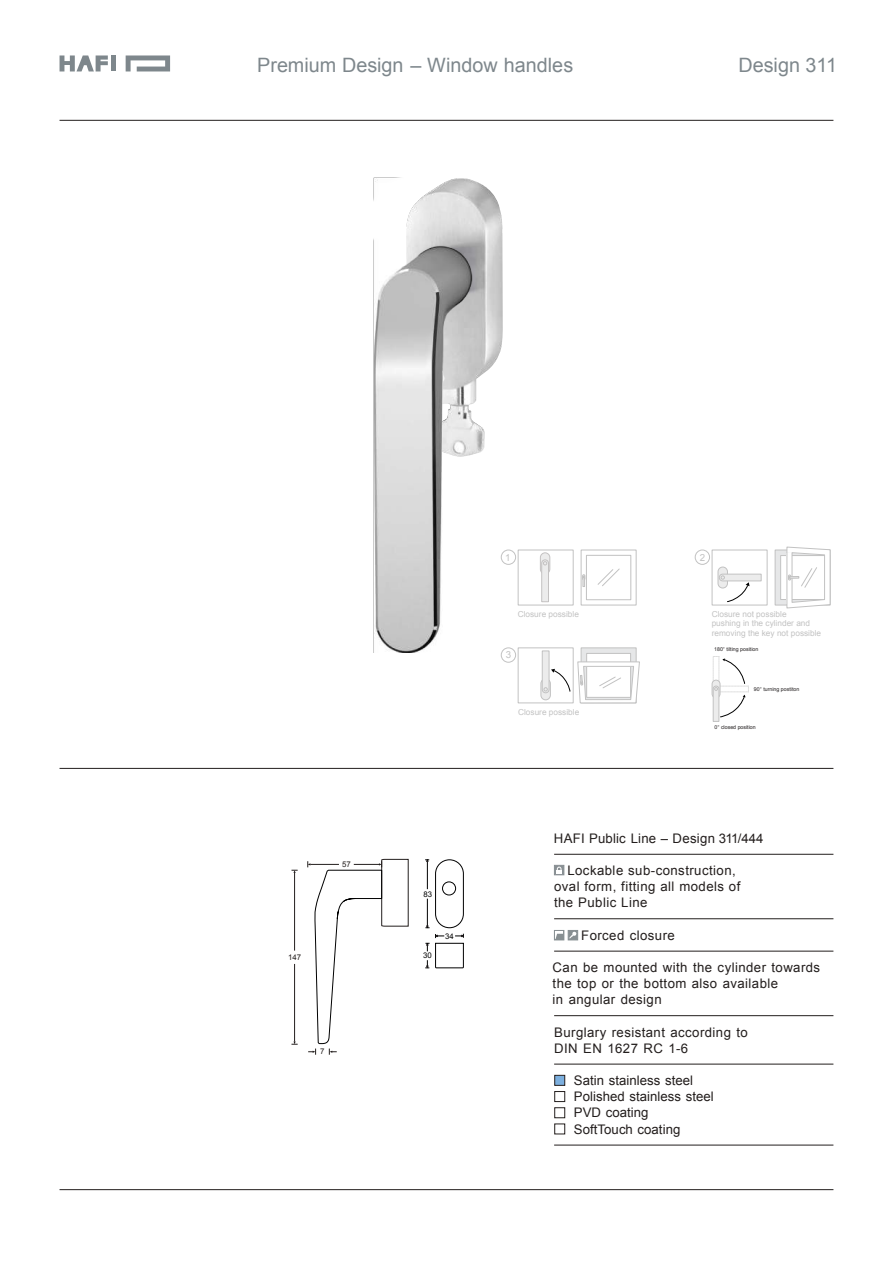
<style>
.page{position:relative;width:893px;height:1263px;background:#fff}
.page>*{position:absolute;margin:0;border:0;box-sizing:border-box;transform-origin:0 0}
.t1{font:19.8px "Arial";color:#7e878c}
.t2{font:13.2px/16.2px "Arial";letter-spacing:.03em;color:#231e1d}
.t3{font:13.2px/16.2px "Arial";letter-spacing:.005em;color:#231e1d}
.t4{font:13.2px "Arial";letter-spacing:.01em;color:#231e1d}
.t5{font:9.75px "Arial";color:#c2c2c2}
.t6{font:8.25px/9.8px "Arial";color:#c2c2c2}
.t7{font:7.8px "Arial";color:#000}
.t8{font:7.8px "Arial";color:#231e1d}
.t9{font:5.25px "Arial";color:#221e1f}
</style>
<div class="page">
<hr style="left:60px;top:120px;width:773px;height:1px;background:#231e1d">
<hr style="left:60px;top:1189px;width:773px;height:1px;background:#231e1d">
<hr style="left:60px;top:768px;width:773px;height:1px;background:#231e1d">
<svg style="left:60px;top:55px;width:48px;height:16px"></svg>
<svg style="left:126px;top:55px;width:44px;height:16px"></svg>
<div style="left:111px;top:55px;width:5px;height:16px;background:#7e878c"></div>
<hr style="left:554px;top:854px;width:279px;height:1px;background:#231e1d">
<svg style="left:425px;top:859px;width:39px;height:109px"></svg>
<img style="left:489px;top:190px;width:14px;height:179px">
<img style="left:373px;top:178px;width:116px;height:474px">
<hr style="left:294px;top:873px;width:1px;height:78px;background:#231e1d">
<hr style="left:294px;top:964px;width:1px;height:78px;background:#231e1d">
<svg style="left:291px;top:870px;width:7px;height:3px"></svg>
<svg style="left:291px;top:1041px;width:7px;height:4px"></svg>
<svg style="left:307px;top:859px;width:102px;height:196px"></svg>
<hr style="left:554px;top:951px;width:279px;height:1px;background:#231e1d">
<hr style="left:554px;top:1015px;width:279px;height:1px;background:#231e1d">
<div style="left:554px;top:865px;width:10px;height:10px;background:#888f93;border:1px solid #888f93"></div>
<svg style="left:556px;top:866px;width:6px;height:7px"></svg>
<hr style="left:554px;top:1064px;width:279px;height:1px;background:#231e1d">
<hr style="left:554px;top:1145px;width:279px;height:1px;background:#231e1d">
<div style="left:555px;top:1075px;width:10px;height:10px;background:#7cafde;border:1px solid #231e1d"></div>
<div style="left:555px;top:1091px;width:10px;height:11px;background:#fff;border:1px solid #231e1d"></div>
<div style="left:555px;top:1107px;width:10px;height:11px;border:1px solid #231e1d"></div>
<div style="left:555px;top:1124px;width:10px;height:10px;background:#fff;border:1px solid #231e1d"></div>
<hr style="left:554px;top:918px;width:279px;height:1px;background:#231e1d">
<div style="left:554px;top:930px;width:10px;height:10px;background:#878f92"></div>
<div style="left:568px;top:930px;width:10px;height:10px;background:#878f92"></div>
<svg style="left:555px;top:931px;width:22px;height:9px"></svg>
<div style="left:518px;top:550px;width:56px;height:55px;border:1px solid #c2c2c2"></div>
<div style="left:540px;top:552px;width:10px;height:22px;background:#ececec;border:1px solid #c4c2c2;border-radius:5px"></div>
<svg style="left:541px;top:559px;width:8px;height:43px"></svg>
<div style="left:581px;top:549px;width:56px;height:56px;border:1px solid #c2c2c2"></div>
<div style="left:586px;top:555px;width:45px;height:45px;border:1px solid #c2c2c2"></div>
<svg style="left:598px;top:569px;width:22px;height:17px"></svg>
<svg style="left:582px;top:575px;width:3px;height:12px"></svg>
<div style="left:501px;top:550px;width:15px;height:15px;border:1px solid #c2c2c2;border-radius:50%"></div>
<div style="left:712px;top:549px;width:56px;height:56px;border:1px solid #c2c2c2"></div>
<div style="left:718px;top:567px;width:10px;height:21px;background:#ececec;border:1px solid #c2c2c2;border-radius:5px"></div>
<svg style="left:718px;top:573px;width:44px;height:29px"></svg>
<div style="left:581px;top:647px;width:56px;height:56px;background:#e6e7e8;border:1px solid #c2c2c2"></div>
<div style="left:586px;top:653px;width:45px;height:45px;background:#fff;border:1px solid #c2c2c2"></div>
<div style="left:695px;top:550px;width:15px;height:15px;border:1px solid #c2c2c2;border-radius:50%"></div>
<svg style="left:712px;top:656px;width:37px;height:66px"></svg>
<div style="left:541px;top:678px;width:10px;height:22px;background:#ececec;border:1px solid #c2c2c2;border-radius:5px"></div>
<svg style="left:541px;top:650px;width:29px;height:43px"></svg>
<div style="left:518px;top:647px;width:56px;height:56px;border:1px solid #c2c2c2"></div>
<div style="left:775px;top:549px;width:56px;height:56px;background:#e6e7e8;border:1px solid #c2c2c2"></div>
<div style="left:780px;top:555px;width:45px;height:45px;background:#fff;border:1px solid #c2c2c2"></div>
<svg style="left:577px;top:661px;width:63px;height:43px"></svg>
<div style="left:501px;top:648px;width:15px;height:14px;border:1px solid #c2c2c2;border-radius:50%"></div>
<svg style="left:786px;top:546px;width:45px;height:63px"></svg>
<h1 class="t1" style="left:257px;top:52px;width:317px">Premium Design – Window handles</h1>
<h1 class="t1" style="left:738px;top:52px;width:100px">Design 311</h1>
<p class="t5" style="left:505px;top:551px;width:7px">1</p>
<p class="t5" style="left:700px;top:551px;width:7px">2</p>
<p class="t6" style="left:518px;top:609px;width:63px">Closure possible</p>
<p class="t6" style="left:712px;top:609px;width:111px">Closure not possible<br>pushing in the cylinder and removing the key not possible</p>
<p class="t5" style="left:506px;top:649px;width:7px">3</p>
<p class="t6" style="left:518px;top:707px;width:63px">Closure possible</p>
<p class="t9" style="left:714px;top:646px;width:46px">180° tilting position</p>
<p class="t9" style="left:754px;top:685px;width:47px">90° turning postiton</p>
<p class="t9" style="left:714px;top:724px;width:43px">0° closed position</p>
<p class="t8" style="left:288px;top:952px;width:15px">147</p>
<p class="t8" style="left:342px;top:860px;width:10px">57</p>
<p class="t8" style="left:320px;top:1046px;width:6px">7</p>
<p class="t7" style="left:424px;top:889px;width:10px">83</p>
<p class="t7" style="left:423px;top:950px;width:10px">30</p>
<p class="t7" style="left:445px;top:931px;width:10px">34</p>
<p class="t4" style="left:554px;top:829px;width:211px">HAFI Public Line – Design 311/444</p>
<p class="t2" style="left:554px;top:862px;width:188px;text-indent:13px">Lockable sub-construction, oval form, fitting all models of the Public Line</p>
<p class="t2" style="left:581px;top:927px;width:95px">Forced closure</p>
<p class="t2" style="left:553px;top:959px;width:269px">Can be mounted with the cylinder towards the top or the bottom also available<br>in angular design</p>
<p class="t2" style="left:554px;top:1024px;width:195px">Burglary resistant according to<br>DIN EN 1627 RC 1-6</p>
<p class="t3" style="left:574px;top:1072px;width:141px">Satin stainless steel<br>Polished stainless steel<br>PVD coating<br>SoftTouch coating</p>
</div>
